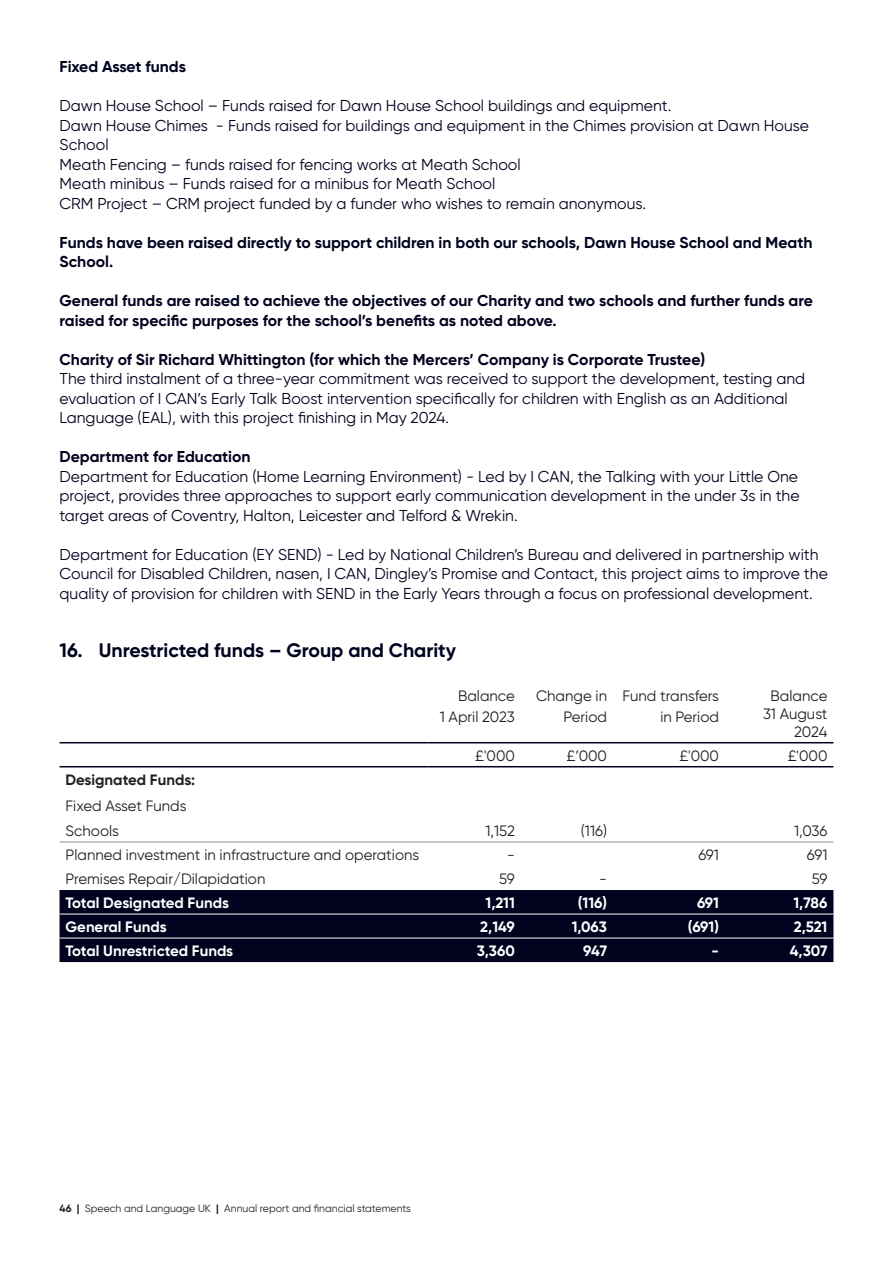
<style>
.page{position:relative;width:893px;height:1263px;background:#fff}
.page>*{position:absolute;margin:0;border:0;box-sizing:border-box;transform-origin:0 0}
.t1{font:700 19.5px "Gilroy";color:#00021e}
.t2{font:15.75px/19.5px "Gilroy";color:#00021e}
.t3{font:700 15.75px/19.5px "Gilroy";color:#00021e}
.t4{font:15px/21px "Gilroy";color:#231f20;text-align:right}
.t5{font:700 15px "Gilroy";color:#fff}
.t6{font:700 15px "Gilroy";color:#231f20}
.t7{font:10.5px "Gilroy";color:#231f20}
.s1{font-weight:700}
</style>
<div class="page">
<div style="left:60px;top:890px;width:773px;height:72px;background:#00021e"></div>
<hr style="left:60px;top:742px;width:367px;height:1px;background:#00021e">
<hr style="left:427px;top:742px;width:94px;height:1px;background:#00021e">
<hr style="left:521px;top:742px;width:92px;height:1px;background:#00021e">
<hr style="left:613px;top:742px;width:112px;height:1px;background:#00021e">
<hr style="left:725px;top:742px;width:108px;height:1px;background:#00021e">
<hr style="left:60px;top:766px;width:367px;height:1px;background:#00021e">
<hr style="left:427px;top:766px;width:94px;height:1px;background:#00021e">
<hr style="left:521px;top:766px;width:92px;height:1px;background:#00021e">
<hr style="left:613px;top:766px;width:112px;height:1px;background:#00021e">
<hr style="left:725px;top:766px;width:108px;height:1px;background:#00021e">
<hr style="left:60px;top:914px;width:367px;height:1px;background:#fff">
<hr style="left:427px;top:914px;width:94px;height:1px;background:#fff">
<hr style="left:521px;top:914px;width:92px;height:1px;background:#fff">
<hr style="left:613px;top:914px;width:112px;height:1px;background:#fff">
<hr style="left:725px;top:914px;width:108px;height:1px;background:#fff">
<hr style="left:60px;top:938px;width:367px;height:1px;background:#fff">
<hr style="left:427px;top:938px;width:94px;height:1px;background:#fff">
<hr style="left:521px;top:938px;width:92px;height:1px;background:#fff">
<hr style="left:613px;top:938px;width:112px;height:1px;background:#fff">
<hr style="left:725px;top:938px;width:108px;height:1px;background:#fff">
<hr style="left:60px;top:842px;width:367px;height:1px;background:#918e9c">
<hr style="left:427px;top:842px;width:94px;height:1px;background:#918e9c">
<hr style="left:521px;top:842px;width:92px;height:1px;background:#918e9c">
<hr style="left:613px;top:842px;width:112px;height:1px;background:#918e9c">
<hr style="left:725px;top:842px;width:108px;height:1px;background:#918e9c">
<p class="t3" style="left:60px;top:57px;width:128px">Fixed Asset funds</p>
<p class="t2" style="left:60px;top:96px;width:751px">Dawn House School – Funds raised for Dawn House School buildings and equipment.<br>Dawn House Chimes - Funds raised for buildings and equipment in the Chimes provision at Dawn House School<br>Meath Fencing – funds raised for fencing works at Meath School<br>Meath minibus – Funds raised for a minibus for Meath School<br>CRM Project – CRM project funded by a funder who wishes to remain anonymous.</p>
<p class="t3" style="left:60px;top:232px;width:754px">Funds have been raised directly to support children in both our schools, Dawn House School and Meath<br>School.</p>
<p class="t3" style="left:60px;top:291px;width:755px">General funds are raised to achieve the objectives of our Charity and two schools and further funds are raised for specific purposes for the school’s benefits as noted above.</p>
<p class="t3" style="left:60px;top:349px;width:647px">Charity of Sir Richard Whittington (for which the Mercers’ Company is Corporate Trustee)</p>
<p class="t2" style="left:60px;top:369px;width:747px">The third instalment of a three-year commitment was received to support the development, testing and evaluation of I CAN’s Early Talk Boost intervention specifically for children with English as an Additional<br>Language (EAL), with this project finishing in May 2024.</p>
<p class="t3" style="left:60px;top:447px;width:192px">Department for Education</p>
<p class="t2" style="left:60px;top:466px;width:741px;text-align:justify">Department for Education (Home Learning Environment) - Led by I CAN, the Talking with your Little One project, provides three approaches to support early communication development in the under 3s in the target areas of Coventry, Halton, Leicester and Telford &amp; Wrekin.</p>
<p class="t2" style="left:60px;top:544px;width:770px">Department for Education (EY SEND) - Led by National Children’s Bureau and delivered in partnership with<br>Council for Disabled Children, nasen, I CAN, Dingley’s Promise and Contact, this project aims to improve the quality of provision for children with SEND in the Early Years through a focus on professional development.</p>
<p class="t1" style="left:60px;top:638px;width:398px">16. Unrestricted funds – Group and Charity</p>
<p class="t4" style="left:440px;top:685px;width:77px">Balance<br>1 April 2023</p>
<p class="t4" style="left:536px;top:685px;width:72px">Change in<br>Period</p>
<p class="t4" style="left:622px;top:685px;width:98px">Fund transfers in Period</p>
<p class="t4" style="left:763px;top:686px;width:66px;line-height:18px">Balance<br>31 August<br>2024</p>
<p class="t4" style="left:475px;top:745px;width:41px">£'000</p>
<p class="t4" style="left:567px;top:745px;width:42px">£’000</p>
<p class="t4" style="left:679px;top:745px;width:41px">£'000</p>
<p class="t4" style="left:788px;top:745px;width:41px">£'000</p>
<p class="t6" style="left:66px;top:770px;width:131px">Designated Funds:</p>
<p class="t4" style="left:66px;top:793px;width:123px;line-height:25px;text-align:left">Fixed Asset Funds<br>Schools</p>
<p class="t4" style="left:485px;top:820px;width:31px">1,152</p>
<p class="t4" style="left:581px;top:820px;width:28px">(116)</p>
<p class="t4" style="left:794px;top:820px;width:35px">1,036</p>
<p class="t4" style="left:66px;top:844px;width:355px">Planned investment in infrastructure and operations</p>
<p class="t4" style="left:507px;top:844px;width:9px">-</p>
<p class="t4" style="left:698px;top:844px;width:22px">691</p>
<p class="t4" style="left:807px;top:844px;width:22px">691</p>
<p class="t4" style="left:66px;top:868px;width:201px">Premises Repair/Dilapidation</p>
<p class="t4" style="left:499px;top:868px;width:17px">59</p>
<p class="t4" style="left:599px;top:868px;width:9px">-</p>
<p class="t4" style="left:812px;top:868px;width:17px">59</p>
<p class="t5" style="left:66px;top:893px;width:165px">Total Designated Funds</p>
<p class="t5" style="left:486px;top:893px;width:31px">1,211</p>
<p class="t5" style="left:578px;top:893px;width:31px">(116)</p>
<p class="t5" style="left:697px;top:893px;width:23px">691</p>
<p class="t5" style="left:793px;top:893px;width:35px">1,786</p>
<p class="t5" style="left:66px;top:917px;width:103px">General Funds</p>
<p class="t5" style="left:480px;top:917px;width:36px">2,149</p>
<p class="t5" style="left:572px;top:917px;width:37px">1,063</p>
<p class="t5" style="left:688px;top:917px;width:33px">(691)</p>
<p class="t5" style="left:794px;top:917px;width:35px">2,521</p>
<p class="t5" style="left:66px;top:941px;width:169px">Total Unrestricted Funds</p>
<p class="t5" style="left:477px;top:941px;width:39px">3,360</p>
<p class="t5" style="left:583px;top:941px;width:25px">947</p>
<p class="t5" style="left:711px;top:941px;width:9px">-</p>
<p class="t5" style="left:790px;top:941px;width:39px">4,307</p>
<p class="t7" style="left:60px;top:1202px;width:353px"><span class="s1">46 |</span> Speech and Language UK <span class="s1">|</span> Annual report and financial statements</p>
</div>
